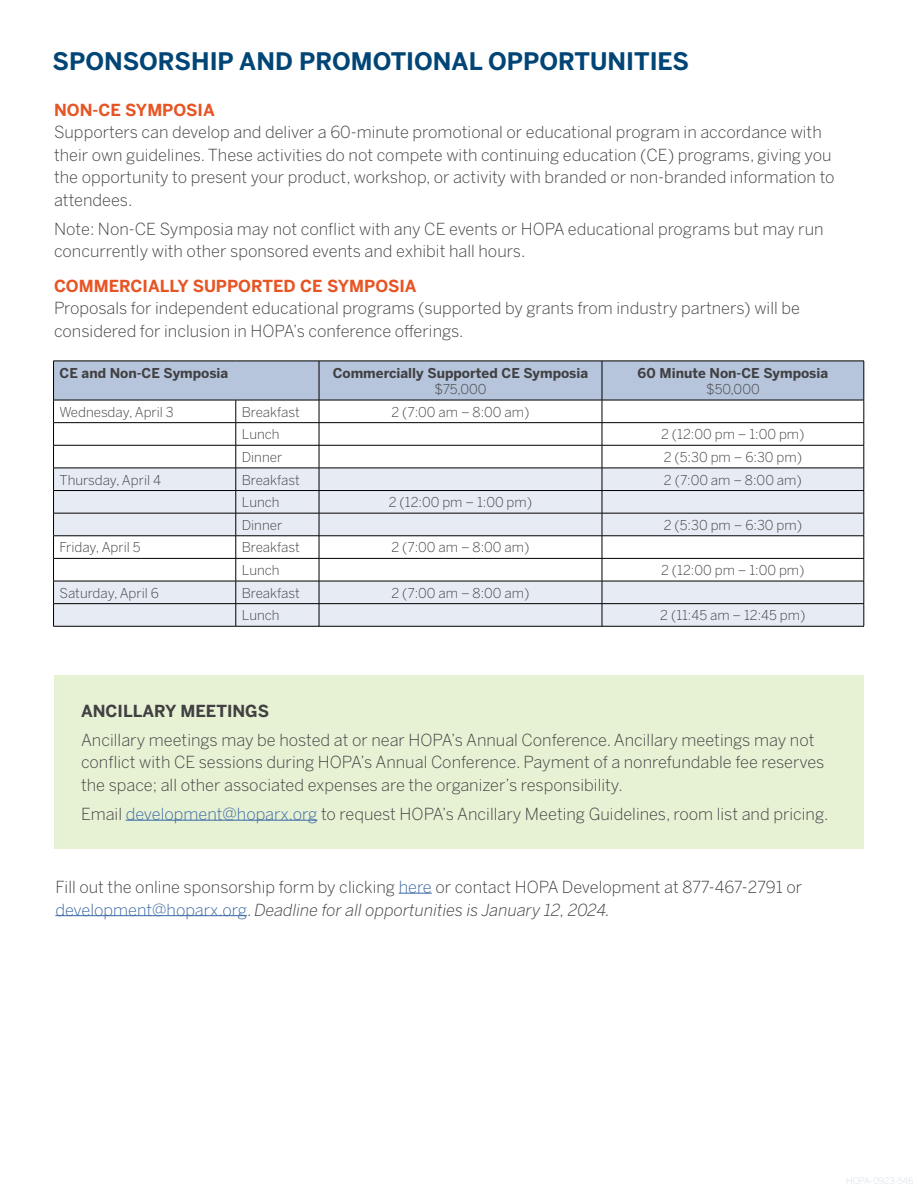
<style>
.page{position:relative;width:918px;height:1188px;background:#fff}
.page>*{position:absolute;margin:0;border:0;box-sizing:border-box;transform-origin:0 0}
.Head{font:700 24px "Benton Sans";color:#004576}
.Body_text_light{font:300 16.5px/22.5px "Benton Sans";color:#414042}
.Subhead_1{font:700 16.5px "Benton Sans";color:#e75525}
.Body_text_Bold{font:700 16.5px "Benton Sans";color:#414042}
.Body_text_light__table{font:300 13.5px "Benton Sans";color:#414042}
.Body_text_light__table-2{font:700 13.5px/16.5px "Benton Sans";color:#414042;text-align:center}
.s1{font-weight:300}
.s2{color:#3a68a5}
.s3{font-style:italic}
</style>
<div class="page">
<svg style="left:53px;top:361px;width:812px;height:265px"></svg>
<hr style="left:53px;top:626px;width:183px;height:1px;background:#000">
<hr style="left:236px;top:626px;width:83px;height:1px;background:#000">
<hr style="left:319px;top:626px;width:283px;height:1px;background:#000">
<hr style="left:602px;top:626px;width:262px;height:1px;background:#000">
<div style="left:54px;top:675px;width:810px;height:174px;background:#e7f1d4"></div>
<hr style="left:126px;top:820px;width:191px;height:1px;background:#3a68a5">
<hr style="left:399px;top:893px;width:33px;height:1px;background:#3a68a5">
<hr style="left:55px;top:915px;width:192px;height:1px;background:#3a68a5">
<p class="Head" style="left:53px;top:46px;width:638px">SPONSORSHIP AND PROMOTIONAL OPPORTUNITIES</p>
<p class="Subhead_1" style="left:54px;top:99px;width:162px">NON-CE SYMPOSIA</p>
<p class="Body_text_light" style="left:54px;top:121px;width:782px">Supporters can develop and deliver a 60-minute promotional or educational program in accordance with their own guidelines. These activities do not compete with continuing education (CE) programs, giving you the opportunity to present your product, workshop, or activity with branded or non-branded information to attendees.</p>
<p class="Body_text_light" style="left:54px;top:218px;width:771px">Note: Non-CE Symposia may not conflict with any CE events or HOPA educational programs but may run concurrently with other sponsored events and exhibit hall hours.</p>
<p class="Subhead_1" style="left:54px;top:276px;width:364px">COMMERCIALLY SUPPORTED CE SYMPOSIA</p>
<p class="Body_text_light" style="left:54px;top:297px;width:748px">Proposals for independent educational programs (supported by grants from industry partners) will be considered for inclusion in HOPA’s conference offerings.</p>
<p class="Body_text_light__table-2" style="left:60px;top:365px;width:170px">CE and Non-CE Symposia</p>
<p class="Body_text_light__table-2" style="left:333px;top:365px;width:257px">Commercially Supported CE Symposia <span class="s1">$75,000</span></p>
<p class="Body_text_light__table-2" style="left:638px;top:365px;width:192px">60 Minute Non-CE Symposia <span class="s1">$50,000</span></p>
<p class="Body_text_light__table" style="left:60px;top:404px;width:116px">Wednesday, April 3</p>
<p class="Body_text_light__table" style="left:242px;top:404px;width:59px">Breakfast</p>
<p class="Body_text_light__table" style="left:392px;top:404px;width:139px">2 (7:00 am – 8:00 am)</p>
<p class="Body_text_light__table" style="left:242px;top:426px;width:39px">Lunch</p>
<p class="Body_text_light__table" style="left:661px;top:426px;width:145px">2 (12:00 pm – 1:00 pm)</p>
<p class="Body_text_light__table" style="left:242px;top:449px;width:42px">Dinner</p>
<p class="Body_text_light__table" style="left:664px;top:449px;width:140px">2 (5:30 pm – 6:30 pm)</p>
<p class="Body_text_light__table" style="left:60px;top:472px;width:103px">Thursday, April 4</p>
<p class="Body_text_light__table" style="left:242px;top:472px;width:59px">Breakfast</p>
<p class="Body_text_light__table" style="left:664px;top:472px;width:139px">2 (7:00 am – 8:00 am)</p>
<p class="Body_text_light__table" style="left:242px;top:494px;width:39px">Lunch</p>
<p class="Body_text_light__table" style="left:389px;top:494px;width:145px">2 (12:00 pm – 1:00 pm)</p>
<p class="Body_text_light__table" style="left:242px;top:517px;width:42px">Dinner</p>
<p class="Body_text_light__table" style="left:664px;top:517px;width:140px">2 (5:30 pm – 6:30 pm)</p>
<p class="Body_text_light__table" style="left:60px;top:540px;width:83px">Friday, April 5</p>
<p class="Body_text_light__table" style="left:242px;top:540px;width:59px">Breakfast</p>
<p class="Body_text_light__table" style="left:392px;top:540px;width:139px">2 (7:00 am – 8:00 am)</p>
<p class="Body_text_light__table" style="left:242px;top:562px;width:39px">Lunch</p>
<p class="Body_text_light__table" style="left:661px;top:562px;width:145px">2 (12:00 pm – 1:00 pm)</p>
<p class="Body_text_light__table" style="left:60px;top:585px;width:101px">Saturday, April 6</p>
<p class="Body_text_light__table" style="left:242px;top:585px;width:59px">Breakfast</p>
<p class="Body_text_light__table" style="left:392px;top:585px;width:139px">2 (7:00 am – 8:00 am)</p>
<p class="Body_text_light__table" style="left:242px;top:607px;width:39px">Lunch</p>
<p class="Body_text_light__table" style="left:660px;top:607px;width:147px">2 (11:45 am – 12:45 pm)</p>
<p class="Body_text_Bold" style="left:81px;top:700px;width:190px">ANCILLARY MEETINGS</p>
<p class="Body_text_light" style="left:81px;top:729px;width:745px">Ancillary meetings may be hosted at or near HOPA’s Annual Conference. Ancillary meetings may not conflict with CE sessions during HOPA’s Annual Conference. Payment of a nonrefundable fee reserves the space; all other associated expenses are the organizer’s responsibility.</p>
<p class="Body_text_light" style="left:81px;top:803px;width:749px">Email <span class="s2">development@hoparx.org</span> to request HOPA’s Ancillary Meeting Guidelines, room list and pricing.</p>
<p class="Body_text_light" style="left:55px;top:876px;width:748px">Fill out the online sponsorship form by clicking <span class="s2">here</span> or contact HOPA Development at 877-467-2791 or <span class="s2">development@hoparx.org</span>. <span class="s3">Deadline for all opportunities is January 12, 2024.</span></p>
</div>
